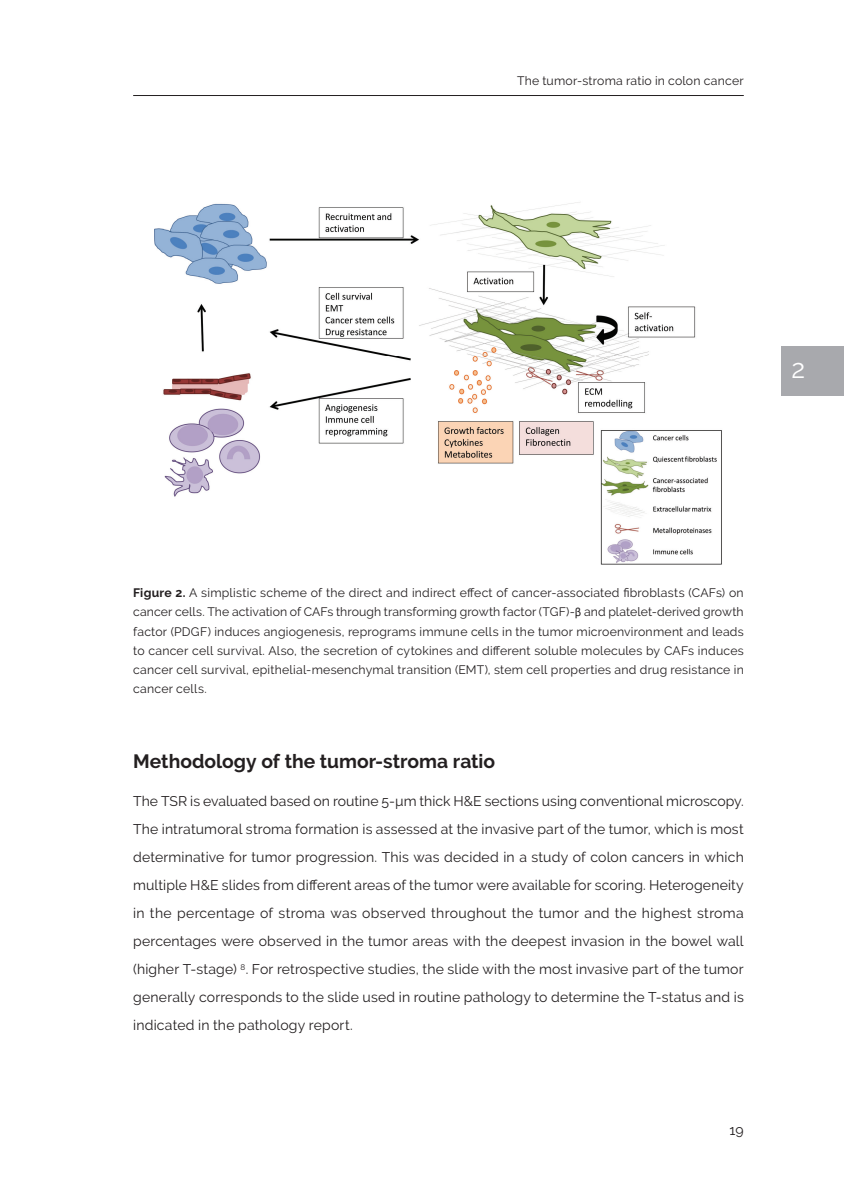
<style>
.page{position:relative;width:844px;height:1192px;background:#fff}
.page>*{position:absolute;margin:0;border:0;box-sizing:border-box;transform-origin:0 0}
.t1{font:26.25px "Raleway";color:#fff}
.t2{font:700 19.25px "Raleway";color:#231f20}
.t3{font:14px/28px "Raleway";letter-spacing:.015em;color:#231f20;text-align:justify}
.t4{font:12.25px/19.2px "Raleway";letter-spacing:.02em;color:#231f20;text-align:justify}
.s1{font-weight:700}
.s2{font-family:"Calibri"}
</style>
<div class="page">
<hr style="left:133px;top:95px;width:610px;height:1px;background:#231f20">
<img style="left:154px;top:202px;width:568px;height:363px">
<div style="left:781px;top:346px;width:62px;height:50px;background:#a8a9ad"></div>
<p class="t4" style="left:517px;top:71px;width:228px">The tumor-stroma ratio in colon cancer</p>
<h1 class="t1" style="left:791px;top:354px;width:15px">2</h1>
<p class="t4" style="left:133px;top:583px;width:612px"><span class="s1">Figure 2.</span> A simplistic scheme of the direct and indirect effect of cancer-associated fibroblasts (CAFs) on cancer cells. The activation of CAFs through transforming growth factor (TGF)-<span class="s2">β</span> and platelet-derived growth factor (PDGF) induces angiogenesis, reprograms immune cells in the tumor microenvironment and leads to cancer cell survival. Also, the secretion of cytokines and different soluble molecules by CAFs induces cancer cell survival, epithelial-mesenchymal transition (EMT), stem cell properties and drug resistance in cancer cells.</p>
<h2 class="t2" style="left:133px;top:749px;width:363px">Methodology of the tumor-stroma ratio</h2>
<p class="t3" style="left:133px;top:787px;width:612px">The TSR is evaluated based on routine 5-µm thick H&amp;E sections using conventional microscopy.<br>The intratumoral stroma formation is assessed at the invasive part of the tumor, which is most determinative for tumor progression. This was decided in a study of colon cancers in which multiple H&amp;E slides from different areas of the tumor were available for scoring. Heterogeneity in the percentage of stroma was observed throughout the tumor and the highest stroma percentages were observed in the tumor areas with the deepest invasion in the bowel wall (higher T-stage) <sup>8</sup>. For retrospective studies, the slide with the most invasive part of the tumor generally corresponds to the slide used in routine pathology to determine the T-status and is indicated in the pathology report.</p>
<p class="t3" style="left:729px;top:1115px;width:16px">19</p>
</div>
